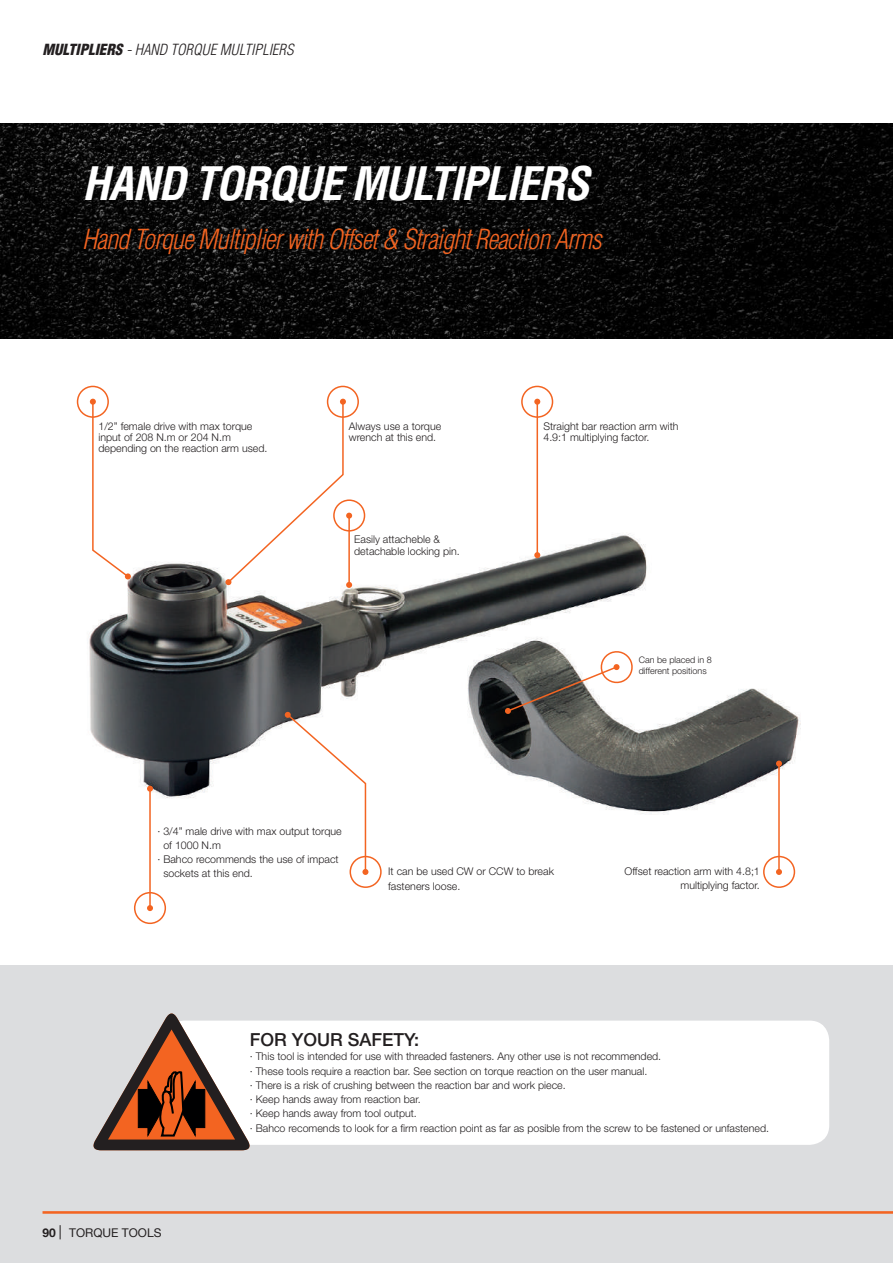
<style>
.page{position:relative;width:893px;height:1263px;background:#fff}
.page>*{position:absolute;margin:0;border:0;box-sizing:border-box;transform-origin:0 0}
.t1{font:italic 700 condensed 45px "Helvetica";letter-spacing:-.03em;color:#fff}
.t2{font:italic 300 condensed 27px "Helvetica";letter-spacing:-.03em;color:#f36421}
.t3{font:500 18px "Helvetica Neue LT Std";color:#231f20}
.t4{font:italic 300 condensed 15px "Helvetica";color:#231f20}
.t5{font:12px "Helvetica Neue";color:#231f20}
.t6{font:300 10.65px/14.2px "Helvetica Neue LT Std";color:#231f20}
.t7{font:300 9px/11.2px "Helvetica Neue LT Std";color:#231f20}
.s1{font-weight:900}
.s2{font-weight:700}
</style>
<div class="page">
<img style="left:89px;top:521px;width:711px;height:294px">
<div style="left:0;top:965px;width:893px;height:298px;background:#dcdddf"></div>
<img style="left:0;top:123px;width:893px;height:215px">
<hr style="left:149px;top:789px;width:2px;height:119px;background:#f36421">
<svg style="left:147px;top:905px;width:6px;height:6px"></svg>
<svg style="left:147px;top:786px;width:6px;height:6px"></svg>
<svg style="left:285px;top:712px;width:83px;height:163px"></svg>
<hr style="left:537px;top:402px;width:1px;height:153px;background:#f36421">
<svg style="left:534px;top:399px;width:6px;height:6px"></svg>
<svg style="left:534px;top:552px;width:6px;height:6px"></svg>
<svg style="left:225px;top:399px;width:127px;height:189px"></svg>
<svg style="left:90px;top:399px;width:41px;height:180px"></svg>
<div style="left:77px;top:386px;width:32px;height:32px;border:2px solid #f36421;border-radius:50%"></div>
<div style="left:134px;top:892px;width:32px;height:32px;border:2px solid #f36421;border-radius:50%"></div>
<div style="left:350px;top:856px;width:32px;height:32px;border:2px solid #f36421;border-radius:50%"></div>
<div style="left:327px;top:386px;width:32px;height:32px;border:2px solid #f36421;border-radius:50%"></div>
<div style="left:333px;top:499px;width:32px;height:33px;border:2px solid #f36421;border-radius:50%"></div>
<svg style="left:505px;top:650px;width:129px;height:64px"></svg>
<div style="left:521px;top:386px;width:32px;height:32px;border:2px solid #f36421;border-radius:50%"></div>
<hr style="left:778px;top:763px;width:2px;height:109px;background:#f36421">
<svg style="left:776px;top:869px;width:6px;height:6px"></svg>
<svg style="left:776px;top:760px;width:6px;height:6px"></svg>
<div style="left:763px;top:856px;width:32px;height:32px;border:2px solid #f36421;border-radius:50%"></div>
<div style="left:164px;top:1020px;width:665px;height:125px;background:#fff;border-radius:20px"></div>
<svg style="left:93px;top:1013px;width:158px;height:137px"></svg>
<svg style="left:60px;top:1225px;width:1px;height:14px"></svg>
<svg style="left:43px;top:1211px;width:850px;height:3px;background:#ef753c"></svg>
<h3 class="t4" style="left:43px;top:41px;width:253px"><span class="s1">MULTIPLIERS</span> - HAND TORQUE MULTIPLIERS</h3>
<h1 class="t1" style="left:82px;top:156px;width:509px">HAND TORQUE MULTIPLIERS</h1>
<h2 class="t2" style="left:82px;top:224px;width:521px">Hand Torque Multiplier with Offset &amp; Straight Reaction Arms</h2>
<p class="t6" style="left:98px;top:420px;width:171px;line-height:11.2px">1/2” female drive with max torque input of 208 N.m or 204 N.m depending on the reaction arm used.</p>
<p class="t6" style="left:349px;top:420px;width:94px;line-height:11.2px">Always use a torque wrench at this end.</p>
<p class="t6" style="left:354px;top:534px;width:107px;line-height:11.2px">Easily attacheble &amp; detachable locking pin.</p>
<p class="t6" style="left:543px;top:420px;width:137px;line-height:11.2px">Straight bar reaction arm with<br>4.9:1 multiplying factor.</p>
<p class="t7" style="left:639px;top:653px;width:75px">Can be placed in 8 different positions</p>
<p class="t6" style="left:157px;top:823px;width:186px">· 3/4” male drive with max output torque</p>
<p class="t6" style="left:163px;top:838px;width:59px">of 1000 N.m</p>
<p class="t6" style="left:157px;top:852px;width:183px">· Bahco recommends the use of impact</p>
<p class="t6" style="left:163px;top:866px;width:91px">sockets at this end.</p>
<p class="t6" style="left:388px;top:864px;width:167px">It can be used CW or CCW to break fasteners loose.</p>
<p class="t6" style="left:624px;top:863px;width:137px;text-align:right">Offset reaction arm with 4.8;1 multiplying factor.</p>
<p class="t5" style="left:43px;top:1224px;width:120px"><span class="s2">90</span> TORQUE TOOLS</p>
<h3 class="t3" style="left:250px;top:1029px;width:171px">FOR YOUR SAFETY:</h3>
<p class="t6" style="left:250px;top:1049px;width:521px">· This tool is intended for use with threaded fasteners. Any other use is not recommended.<br>· These tools require a reaction bar. See section on torque reaction on the user manual.<br>· There is a risk of crushing between the reaction bar and work piece.<br>· Keep hands away from reaction bar.<br>· Keep hands away from tool output.<br>· Bahco recomends to look for a firm reaction point as far as posible from the screw to be fastened or unfastened.</p>
</div>
